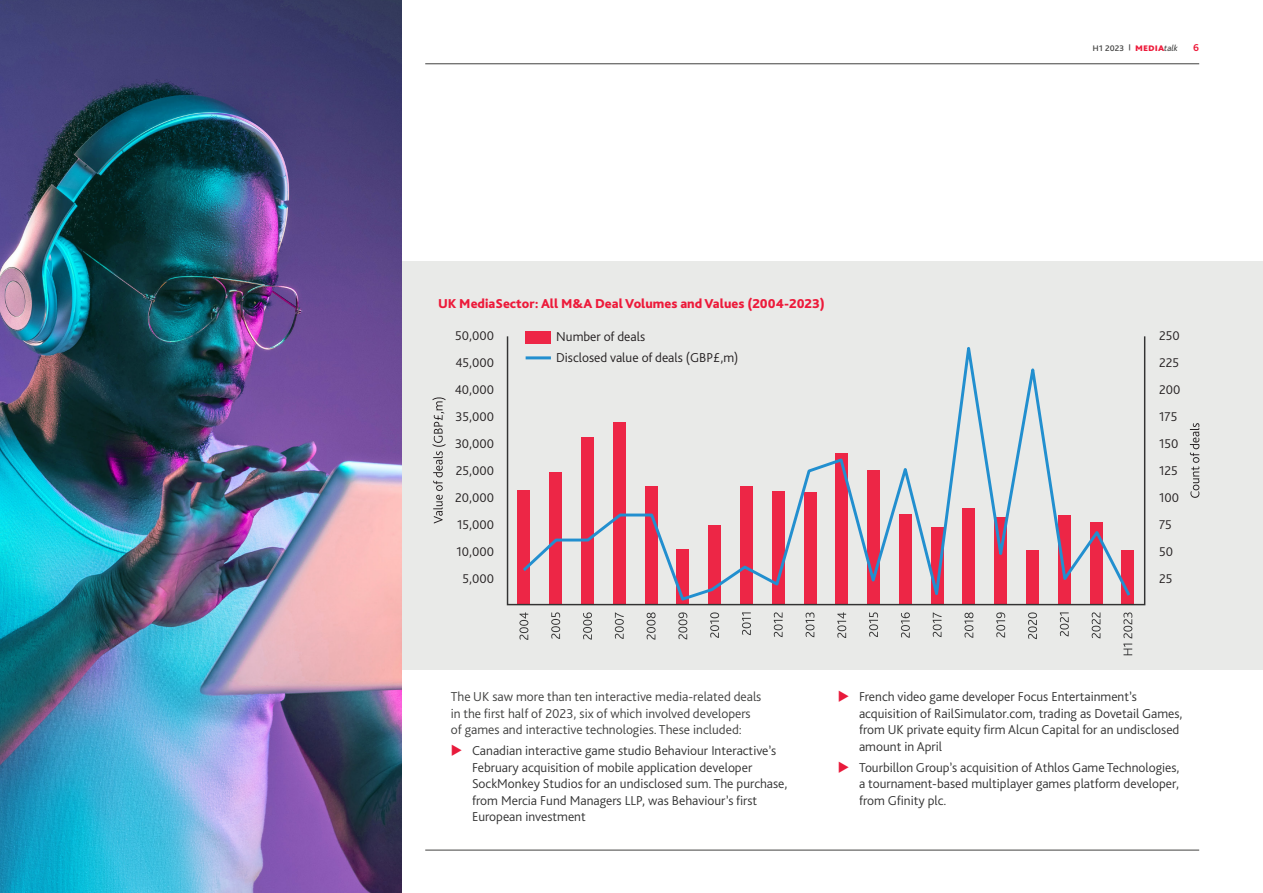
<style>
.page{position:relative;width:1263px;height:893px;background:#fff}
.page>*{position:absolute;margin:0;border:0;box-sizing:border-box;transform-origin:0 0}
.t1{font:300 13.5px/16.5px "Bliss Pro";color:#333}
.Body_Text{font:300 13.5px/16.5px "Bliss Pro";color:#414140}
.Body_Subheading{font:800 13.5px "Bliss Pro";color:#ed1a3a}
.t2{font:300 13.5px/21px "Bliss Pro";color:#231f20}
.t3{font:300 13.2px/27px "Bliss Pro";color:#231f20;text-align:center}
.Running_header{font:10.5px "Bliss Pro";color:#414140}
.Page_Header{font:700 10.5px "Bliss Pro";color:#ed1a3a}
.s1{font-weight:800;font-size:6px}
.s2{font-weight:800;color:#ed1a3a}
.s3{font-style:italic;font-size:9px}
</style>
<div class="page">
<div style="left:0;top:261px;width:1263px;height:409px;background:#e9eae8"></div>
<hr style="left:425px;top:63px;width:774px;height:1px;background:#414140">
<hr style="left:425px;top:850px;width:774px;height:1px;background:#414140">
<img style="left:0;top:0;width:401px;height:893px">
<div style="left:518px;top:491px;width:12px;height:114px;background:#ed2646"></div>
<div style="left:1122px;top:550px;width:12px;height:55px;background:#ed2646"></div>
<svg style="left:519px;top:612px;width:9px;height:28px"></svg>
<svg style="left:551px;top:612px;width:9px;height:27px"></svg>
<svg style="left:583px;top:612px;width:9px;height:28px"></svg>
<svg style="left:615px;top:612px;width:9px;height:27px"></svg>
<svg style="left:647px;top:612px;width:8px;height:28px"></svg>
<svg style="left:678px;top:612px;width:9px;height:27px"></svg>
<svg style="left:710px;top:612px;width:9px;height:26px"></svg>
<svg style="left:742px;top:612px;width:9px;height:23px"></svg>
<svg style="left:774px;top:612px;width:9px;height:25px"></svg>
<svg style="left:805px;top:612px;width:9px;height:25px"></svg>
<svg style="left:837px;top:612px;width:9px;height:26px"></svg>
<svg style="left:869px;top:612px;width:9px;height:25px"></svg>
<svg style="left:901px;top:612px;width:9px;height:26px"></svg>
<svg style="left:933px;top:612px;width:9px;height:25px"></svg>
<svg style="left:964px;top:612px;width:9px;height:26px"></svg>
<svg style="left:996px;top:612px;width:9px;height:26px"></svg>
<svg style="left:1028px;top:612px;width:9px;height:27px"></svg>
<svg style="left:1060px;top:612px;width:9px;height:24px"></svg>
<svg style="left:1092px;top:612px;width:8px;height:26px"></svg>
<svg style="left:1123px;top:644px;width:9px;height:11px"></svg>
<svg style="left:1123px;top:612px;width:9px;height:26px"></svg>
<svg style="left:520px;top:331px;width:613px;height:275px"></svg>
<div style="left:507px;top:336px;width:638px;height:269px;border:1px solid #333"></div>
<svg style="left:432px;top:397px;width:14px;height:127px"></svg>
<svg style="left:1190px;top:423px;width:9px;height:75px"></svg>
<div style="left:526px;top:331px;width:25px;height:13px;background:#ed2646"></div>
<hr style="left:526px;top:356px;width:25px;height:3px;background:#228fcf">
<p class="Running_header" style="left:1092px;top:40px;width:87px">H1 2023 <span class="s1">|</span> <span class="s2">media</span><span class="s3">talk</span></p>
<p class="Page_Header" style="left:1193px;top:40px;width:7px">6</p>
<p class="Body_Subheading" style="left:438px;top:295px;width:388px">UK MediaSector: All M&amp;A Deal Volumes and Values (2004-2023)</p>
<p class="t3" style="left:455px;top:321px;width:41px">50,000<br>45,000<br>40,000<br>35,000<br>30,000<br>25,000<br>20,000<br>15,000<br>10,000<br>5,000</p>
<p class="t3" style="left:1159px;top:321px;width:23px;text-align:left">250<br>225<br>200<br>175<br>150<br>125<br>100<br>75<br>50<br>25</p>
<p class="t2" style="left:556px;top:326px;width:184px">Number of deals<br>Disclosed value of deals (GBP£,m)</p>
<p class="Body_Text" style="left:451px;top:688px;width:312px">The UK saw more than ten interactive media-related deals in the first half of 2023, six of which involved developers of games and interactive technologies. These included:</p>
<p class="t1" style="left:472px;top:742px;width:317px">Canadian interactive game studio Behaviour Interactive’s February acquisition of mobile application developer SockMonkey Studios for an undisclosed sum. The purchase, from Mercia Fund Managers LLP, was Behaviour’s first European investment</p>
<p class="t1" style="left:859px;top:688px;width:325px">French video game developer Focus Entertainment’s acquisition of RailSimulator.com, trading as Dovetail Games, from UK private equity firm Alcun Capital for an undisclosed amount in April</p>
<p class="t1" style="left:859px;top:759px;width:322px;text-align:justify">Tourbillon Group’s acquisition of Athlos Game Technologies, a tournament-based multiplayer games platform developer, from Gfinity plc.</p>
</div>
